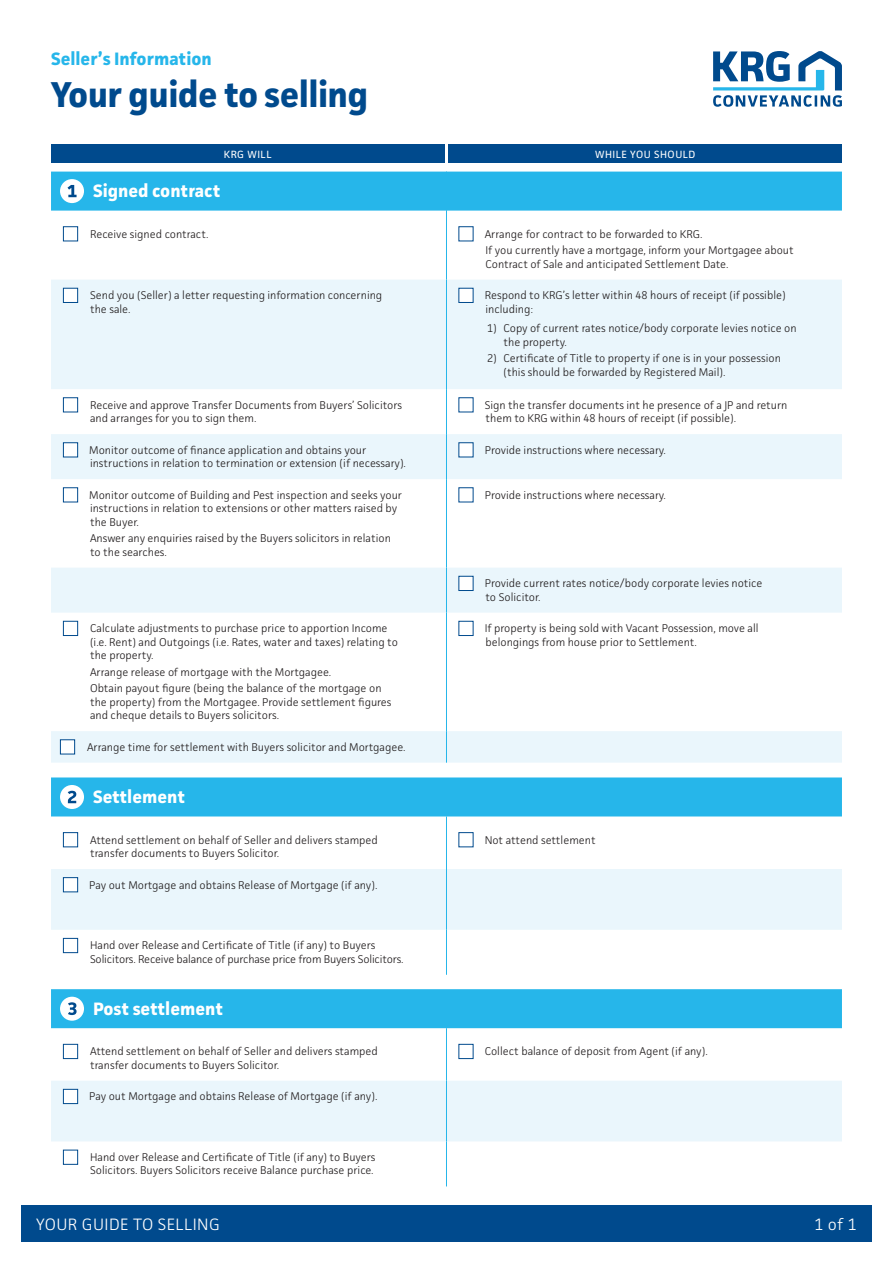
<style>
.page{position:relative;width:893px;height:1263px;background:#fff}
.page>*{position:absolute;margin:0;border:0;box-sizing:border-box;transform-origin:0 0}
.t1{font:700 36px "Facit";letter-spacing:-.015em;color:#004a8d}
.t2{font:700 18px "Facit";color:#fff}
.t3{font:700 18px "Facit";color:#26b6ea}
.t4{font:300 16.5px "Facit";letter-spacing:.025em;color:#fff}
.t5{font:300 11.25px/13.5px "Facit";color:#231f20}
.t6{font:10.5px "Facit";letter-spacing:.05em;color:#fff}
</style>
<div class="page">
<svg style="left:713px;top:51px;width:129px;height:56px"></svg>
<div style="left:51px;top:145px;width:393px;height:18px;background:#004a8d"></div>
<div style="left:449px;top:145px;width:393px;height:18px;background:#004a8d"></div>
<svg style="left:51px;top:280px;width:791px;height:483px"></svg>
<hr style="left:446px;top:211px;width:1px;height:69px;background:#26b6ea">
<hr style="left:446px;top:280px;width:1px;height:109px;background:#26b6ea">
<hr style="left:446px;top:389px;width:1px;height:45px;background:#26b6ea">
<hr style="left:446px;top:434px;width:1px;height:45px;background:#26b6ea">
<hr style="left:446px;top:479px;width:1px;height:89px;background:#26b6ea">
<hr style="left:446px;top:568px;width:1px;height:45px;background:#26b6ea">
<hr style="left:446px;top:613px;width:1px;height:118px;background:#26b6ea">
<hr style="left:446px;top:731px;width:1px;height:32px;background:#26b6ea">
<div style="left:51px;top:172px;width:791px;height:39px;background:#26b6ea"></div>
<div style="left:63px;top:226px;width:15px;height:15px;background:#fff;border:1px solid #004a8d"></div>
<div style="left:458px;top:226px;width:15px;height:15px;background:#fff;border:1px solid #004a8d"></div>
<div style="left:63px;top:288px;width:15px;height:15px;background:#fff;border:1px solid #004a8d"></div>
<div style="left:458px;top:288px;width:15px;height:15px;background:#fff;border:1px solid #004a8d"></div>
<div style="left:63px;top:397px;width:15px;height:15px;background:#fff;border:1px solid #004a8d"></div>
<div style="left:458px;top:397px;width:15px;height:15px;background:#fff"></div>
<div style="left:63px;top:442px;width:15px;height:15px;background:#fff;border:1px solid #004a8d"></div>
<div style="left:458px;top:442px;width:15px;height:15px;background:#fff;border:1px solid #004a8d"></div>
<div style="left:63px;top:487px;width:15px;height:15px;background:#fff;border:1px solid #004a8d"></div>
<div style="left:458px;top:487px;width:15px;height:15px;background:#fff"></div>
<div style="left:458px;top:576px;width:15px;height:15px;background:#fff;border:1px solid #004a8d"></div>
<div style="left:63px;top:621px;width:15px;height:15px;background:#fff;border:1px solid #004a8d"></div>
<div style="left:458px;top:621px;width:15px;height:15px;background:#fff;border:1px solid #004a8d"></div>
<div style="left:60px;top:739px;width:15px;height:15px;background:#fff;border:1px solid #004a8d"></div>
<div style="left:51px;top:869px;width:791px;height:61px;background:#eaf6fc"></div>
<hr style="left:446px;top:816px;width:1px;height:53px;background:#26b6ea">
<hr style="left:446px;top:869px;width:1px;height:61px;background:#26b6ea">
<hr style="left:446px;top:930px;width:1px;height:45px;background:#26b6ea">
<div style="left:51px;top:777px;width:791px;height:39px;background:#26b6ea"></div>
<div style="left:63px;top:832px;width:15px;height:15px;background:#fff;border:1px solid #004a8d"></div>
<div style="left:458px;top:832px;width:15px;height:15px;background:#fff;border:1px solid #004a8d"></div>
<div style="left:63px;top:877px;width:15px;height:15px;background:#fff;border:1px solid #004a8d"></div>
<div style="left:63px;top:938px;width:15px;height:15px;background:#fff;border:1px solid #004a8d"></div>
<div style="left:51px;top:1081px;width:791px;height:60px;background:#eaf6fc"></div>
<hr style="left:446px;top:1028px;width:1px;height:53px;background:#26b6ea">
<hr style="left:446px;top:1081px;width:1px;height:60px;background:#26b6ea">
<hr style="left:446px;top:1141px;width:1px;height:45px;background:#26b6ea">
<div style="left:51px;top:989px;width:791px;height:39px;background:#26b6ea"></div>
<div style="left:63px;top:1044px;width:15px;height:15px;background:#fff;border:1px solid #004a8d"></div>
<div style="left:458px;top:1044px;width:15px;height:15px;background:#fff;border:1px solid #004a8d"></div>
<div style="left:63px;top:1089px;width:15px;height:15px;background:#fff;border:1px solid #004a8d"></div>
<div style="left:63px;top:1150px;width:15px;height:15px;background:#fff;border:1px solid #004a8d"></div>
<div style="left:21px;top:1206px;width:851px;height:36px;background:#004a8d"></div>
<h2 class="t3" style="left:51px;top:47px;width:162px">Seller’s Information</h2>
<h1 class="t1" style="left:51px;top:72px;width:319px">Your guide to selling</h1>
<p class="t6" style="left:224px;top:147px;width:49px">KRG WILL</p>
<p class="t6" style="left:595px;top:147px;width:102px">WHILE YOU SHOULD</p>
<h2 class="t2" style="left:93px;top:180px;width:129px">Signed contract</h2>
<p class="t5" style="left:90px;top:227px;width:120px">Receive signed contract.</p>
<p class="t5" style="left:485px;top:225px;width:310px;line-height:16.5px">Arrange for contract to be forwarded to KRG.<br>If you currently have a mortgage, inform your Mortgagee about</p>
<p class="t5" style="left:485px;top:257px;width:245px">Contract of Sale and anticipated Settlement Date.</p>
<p class="t5" style="left:90px;top:288px;width:294px">Send you (Seller) a letter requesting information concerning the sale.</p>
<p class="t5" style="left:485px;top:288px;width:302px">Respond to KRG’s letter within 48 hours of receipt (if possible) including:</p>
<p class="t5" style="left:503px;top:321px;width:295px;text-indent:-17px">1) Copy of current rates notice/body corporate levies notice on the property.</p>
<p class="t5" style="left:503px;top:351px;width:279px;text-indent:-17px">2) Certificate of Title to property if one is in your possession (this should be forwarded by Registered Mail).</p>
<p class="t5" style="left:90px;top:398px;width:314px">Receive and approve Transfer Documents from Buyers’ Solicitors and arranges for you to sign them.</p>
<p class="t5" style="left:485px;top:398px;width:304px">Sign the transfer documents int he presence of a JP and return them to KRG within 48 hours of receipt (if possible).</p>
<p class="t5" style="left:89px;top:443px;width:318px">Monitor outcome of finance application and obtains your instructions in relation to termination or extension (if necessary).</p>
<p class="t5" style="left:485px;top:443px;width:183px">Provide instructions where necessary.</p>
<p class="t5" style="left:89px;top:488px;width:314px">Monitor outcome of Building and Pest inspection and seeks your instructions in relation to extensions or other matters raised by the Buyer.</p>
<p class="t5" style="left:90px;top:531px;width:302px">Answer any enquiries raised by the Buyers solicitors in relation to the searches.</p>
<p class="t5" style="left:485px;top:488px;width:183px">Provide instructions where necessary.</p>
<p class="t5" style="left:90px;top:621px;width:309px">Calculate adjustments to purchase price to apportion Income (i.e. Rent) and Outgoings (i.e. Rates, water and taxes) relating to the property.</p>
<p class="t5" style="left:90px;top:663px;width:293px;line-height:16.5px">Arrange release of mortgage with the Mortgagee.<br>Obtain payout figure (being the balance of the mortgage on</p>
<p class="t5" style="left:90px;top:695px;width:303px">the property) from the Mortgagee. Provide settlement figures and cheque details to Buyers solicitors.</p>
<p class="t5" style="left:485px;top:576px;width:279px">Provide current rates notice/body corporate levies notice to Solicitor.</p>
<p class="t5" style="left:485px;top:621px;width:275px">If property is being sold with Vacant Possession, move all belongings from house prior to Settlement.</p>
<p class="t5" style="left:87px;top:740px;width:320px">Arrange time for settlement with Buyers solicitor and Mortgagee.</p>
<h2 class="t2" style="left:93px;top:785px;width:94px">Settlement</h2>
<p class="t5" style="left:90px;top:833px;width:289px">Attend settlement on behalf of Seller and delivers stamped transfer documents to Buyers Solicitor.</p>
<p class="t5" style="left:485px;top:833px;width:112px">Not attend settlement</p>
<p class="t5" style="left:89px;top:878px;width:290px">Pay out Mortgage and obtains Release of Mortgage (if any).</p>
<p class="t5" style="left:90px;top:938px;width:315px">Hand over Release and Certificate of Title (if any) to Buyers<br>Solicitors. Receive balance of purchase price from Buyers Solicitors.</p>
<h2 class="t2" style="left:93px;top:997px;width:132px">Post settlement</h2>
<p class="t5" style="left:90px;top:1044px;width:289px">Attend settlement on behalf of Seller and delivers stamped transfer documents to Buyers Solicitor.</p>
<p class="t5" style="left:485px;top:1044px;width:225px">Collect balance of deposit from Agent (if any).</p>
<p class="t5" style="left:89px;top:1089px;width:290px">Pay out Mortgage and obtains Release of Mortgage (if any).</p>
<p class="t5" style="left:90px;top:1150px;width:287px">Hand over Release and Certificate of Title (if any) to Buyers<br>Solicitors. Buyers Solicitors receive Balance purchase price.</p>
<h3 class="t4" style="left:36px;top:1214px;width:185px">YOUR GUIDE TO SELLING</h3>
<h3 class="t4" style="left:814px;top:1214px;width:44px">1 of 1</h3>
</div>
